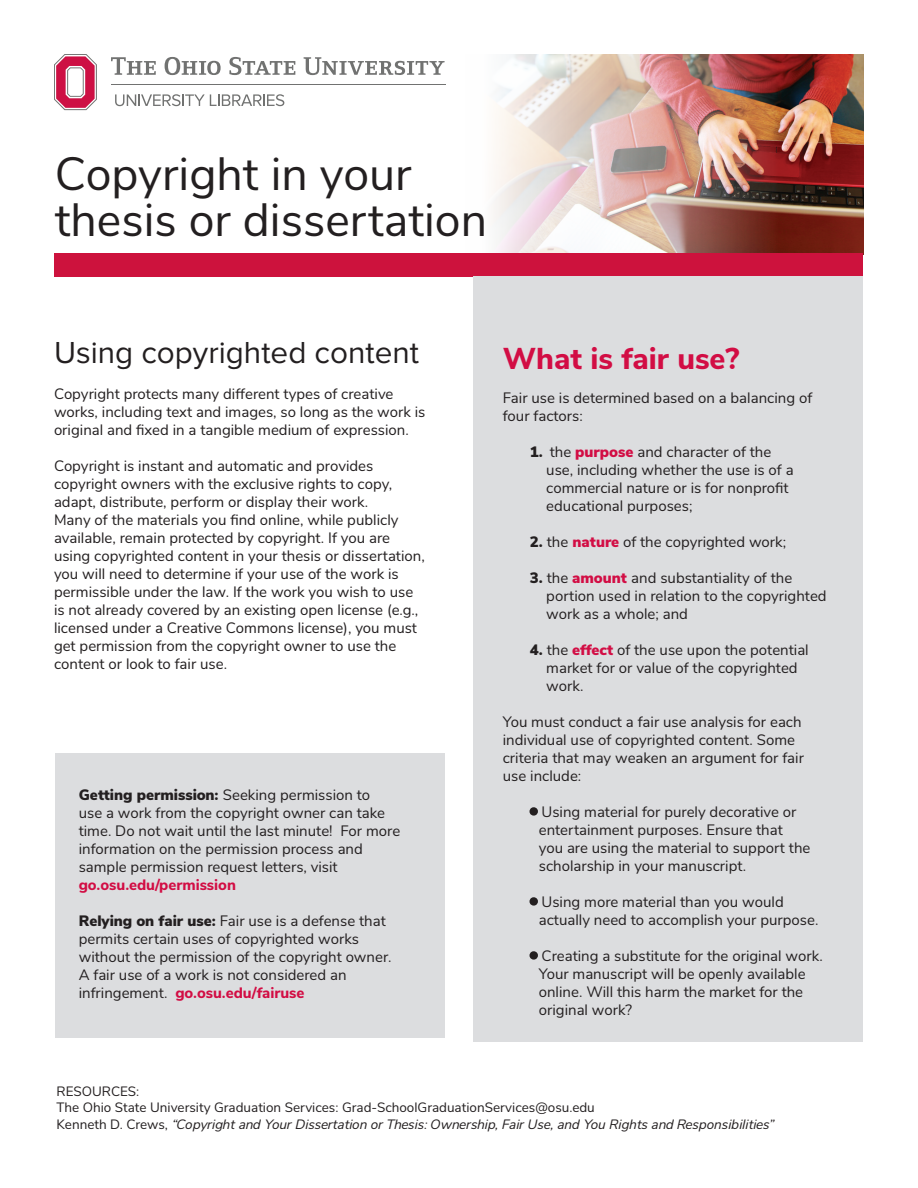
<style>
.page{position:relative;width:918px;height:1188px;background:#fff}
.page>*{position:absolute;margin:0;border:0;box-sizing:border-box;transform-origin:0 0}
.t1{font:46.5px/46.5px "Buckeye Sans";color:#231f20}
.t2{font:31.5px "Proxima Nova";color:#231f20}
.t3{font:800 30px "Buckeye Sans";color:#d20d44}
.t4{font:15px/18px "Buckeye Sans";color:#231f20}
.t5{font:13.5px/16.5px "Buckeye Sans";color:#231f20}
.s1{font-weight:900}
.s2{font-weight:800;color:#d20d44}
.s3{font-weight:900;color:#d20d44}
.s4{font-style:italic}
</style>
<div class="page">
<svg style="left:115px;top:94px;width:169px;height:12px"></svg>
<svg style="left:54px;top:54px;width:43px;height:56px"></svg>
<hr style="left:111px;top:84px;width:335px;height:1px;background:#717271">
<svg style="left:111px;top:57px;width:45px;height:18px"></svg>
<svg style="left:165px;top:57px;width:56px;height:18px"></svg>
<svg style="left:229px;top:57px;width:66px;height:18px"></svg>
<svg style="left:304px;top:57px;width:141px;height:18px"></svg>
<img style="left:493px;top:55px;width:371px;height:200px">
<div style="left:55px;top:253px;width:808px;height:23px;background:#cd123d"></div>
<div style="left:55px;top:754px;width:390px;height:284px;background:#dcdddf"></div>
<div style="left:473px;top:276px;width:390px;height:766px;background:#dcdddf"></div>
<h1 class="t1" style="left:55px;top:148px;width:434px">Copyright in your thesis or dissertation</h1>
<p class="t2" style="left:54px;top:335px;width:367px">Using copyrighted content</p>
<p class="t4" style="left:54px;top:384px;width:373px">Copyright protects many different types of creative works, including text and images, so long as the work is original and fixed in a tangible medium of expression.</p>
<p class="t4" style="left:54px;top:456px;width:372px">Copyright is instant and automatic and provides copyright owners with the exclusive rights to copy, adapt, distribute, perform or display their work.<br>Many of the materials you find online, while publicly available, remain protected by copyright. If you are using copyrighted content in your thesis or dissertation, you will need to determine if your use of the work is permissible under the law. If the work you wish to use is not already covered by an existing open license (e.g., licensed under a Creative Commons license), you must get permission from the copyright owner to use the content or look to fair use.</p>
<p class="t4" style="left:79px;top:785px;width:323px"><span class="s1">Getting permission:</span> Seeking permission to<br>use a work from the copyright owner can take time. Do not wait until the last minute! For more information on the permission process and sample permission request letters, visit <span class="s2">go.osu.edu/permission</span></p>
<p class="t4" style="left:79px;top:911px;width:314px"><span class="s1">Relying on fair use:</span> Fair use is a defense that permits certain uses of copyrighted works without the permission of the copyright owner.<br>A fair use of a work is not considered an infringement. <span class="s2">go.osu.edu/fairuse</span></p>
<p class="t3" style="left:503px;top:336px;width:238px">What is fair use?</p>
<p class="t4" style="left:503px;top:388px;width:311px">Fair use is determined based on a balancing of four factors:</p>
<p class="t4" style="left:546px;top:442px;width:249px;text-indent:-16px"><span class="s1">1.</span> the <span class="s3">purpose</span> and character of the use, including whether the use is of a commercial nature or is for nonprofit educational purposes;</p>
<p class="t4" style="left:530px;top:532px;width:258px"><span class="s1">2.</span> the <span class="s3">nature</span> of the copyrighted work;</p>
<p class="t4" style="left:546px;top:568px;width:282px;text-indent:-16px"><span class="s1">3.</span> the <span class="s3">amount</span> and substantiality of the portion used in relation to the copyrighted work as a whole; and</p>
<p class="t4" style="left:546px;top:640px;width:264px;text-indent:-16px"><span class="s1">4.</span> the <span class="s3">effect</span> of the use upon the potential market for or value of the copyrighted work.</p>
<p class="t4" style="left:503px;top:712px;width:303px">You must conduct a fair use analysis for each individual use of copyrighted content. Some criteria that may weaken an argument for fair use include:</p>
<p class="t4" style="left:539px;top:802px;width:273px;text-indent:-9px"><span class="s1">•</span> Using material for purely decorative or entertainment purposes. Ensure that you are using the material to support the scholarship in your manuscript.</p>
<p class="t4" style="left:539px;top:892px;width:281px;text-indent:-9px"><span class="s1">•</span> Using more material than you would actually need to accomplish your purpose.</p>
<p class="t4" style="left:539px;top:946px;width:286px;text-indent:-9px"><span class="s1">•</span> Creating a substitute for the original work.<br>Your manuscript will be openly available online. Will this harm the market for the original work?</p>
<p class="t5" style="left:57px;top:1082px;width:720px">RESOURCES:<br>The Ohio State University Graduation Services: Grad-SchoolGraduationServices@osu.edu<br>Kenneth D. Crews, <span class="s4">“Copyright and Your Dissertation or Thesis: Ownership, Fair Use, and You Rights and Responsibilities”</span></p>
</div>
